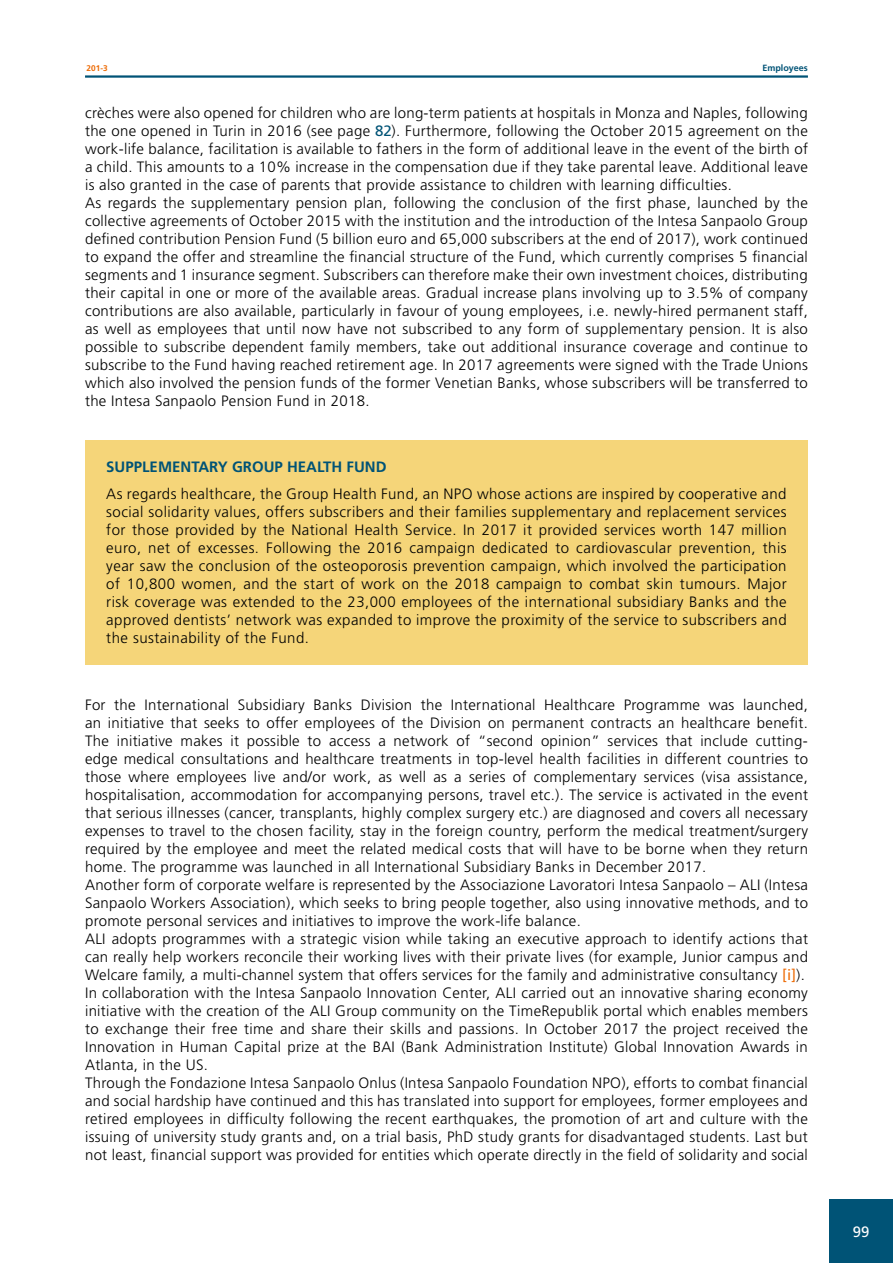
<style>
.page{position:relative;width:893px;height:1263px;background:#fff}
.page>*{position:absolute;margin:0;border:0;box-sizing:border-box;transform-origin:0 0}
.TESTO_P{font:300 15px/18px "Frutiger LT Std";letter-spacing:.02em;color:#000;text-align:justify}
.TITOLO_H4X{font:700 15px "Frutiger LT Std";color:#005376}
.t1{font:15px "Frutiger LT Std";color:#fff}
.t2{font:700 9px "Frutiger LT Std";color:#005376}
.t3{font:700 8.25px "Frutiger LT Std";color:#ed6b06}
.s1{font-weight:400;color:#005376}
.s2{font-weight:400;color:#ed6b06}
</style>
<div class="page">
<div style="left:829px;top:1199px;width:64px;height:64px;background:#005376"></div>
<hr style="left:85px;top:75px;width:723px;height:3px;background:#005376">
<div style="left:85px;top:440px;width:723px;height:224px;background:#f5d579"></div>
<p class="t3" style="left:87px;top:63px;width:23px">201-3</p>
<p class="t2" style="left:762px;top:62px;width:47px">Employees</p>
<p class="TESTO_P" style="left:85px;top:104px;width:724px">crèches were also opened for children who are long-term patients at hospitals in Monza and Naples, following the one opened in Turin in 2016 (see page <span class="s1">82</span>). Furthermore, following the October 2015 agreement on the work-life balance, facilitation is available to fathers in the form of additional leave in the event of the birth of a child. This amounts to a 10% increase in the compensation due if they take parental leave. Additional leave is also granted in the case of parents that provide assistance to children with learning difficulties.</p>
<p class="TESTO_P" style="left:85px;top:194px;width:724px">As regards the supplementary pension plan, following the conclusion of the first phase, launched by the collective agreements of October 2015 with the institution and the introduction of the Intesa Sanpaolo Group defined contribution Pension Fund (5 billion euro and 65,000 subscribers at the end of 2017), work continued to expand the offer and streamline the financial structure of the Fund, which currently comprises 5 financial segments and 1 insurance segment. Subscribers can therefore make their own investment choices, distributing their capital in one or more of the available areas. Gradual increase plans involving up to 3.5% of company contributions are also available, particularly in favour of young employees, i.e. newly-hired permanent staff, as well as employees that until now have not subscribed to any form of supplementary pension. It is also possible to subscribe dependent family members, take out additional insurance coverage and continue to subscribe to the Fund having reached retirement age. In 2017 agreements were signed with the Trade Unions which also involved the pension funds of the former Venetian Banks, whose subscribers will be transferred to the Intesa Sanpaolo Pension Fund in 2018.</p>
<h4 class="TITOLO_H4X" style="left:106px;top:458px;width:282px">SUPPLEMENTARY GROUP HEALTH FUND</h4>
<p class="TESTO_P" style="left:106px;top:485px;width:682px">As regards healthcare, the Group Health Fund, an NPO whose actions are inspired by cooperative and social solidarity values, offers subscribers and their families supplementary and replacement services for those provided by the National Health Service. In 2017 it provided services worth 147 million euro, net of excesses. Following the 2016 campaign dedicated to cardiovascular prevention, this year saw the conclusion of the osteoporosis prevention campaign, which involved the participation of 10,800 women, and the start of work on the 2018 campaign to combat skin tumours. Major risk coverage was extended to the 23,000 employees of the international subsidiary Banks and the approved dentists’ network was expanded to improve the proximity of the service to subscribers and the sustainability of the Fund.</p>
<p class="TESTO_P" style="left:85px;top:696px;width:724px">For the International Subsidiary Banks Division the International Healthcare Programme was launched, an initiative that seeks to offer employees of the Division on permanent contracts an healthcare benefit.<br>The initiative makes it possible to access a network of “second opinion” services that include cutting&shy;edge medical consultations and healthcare treatments in top-level health facilities in different countries to those where employees live and/or work, as well as a series of complementary services (visa assistance, hospitalisation, accommodation for accompanying persons, travel etc.). The service is activated in the event that serious illnesses (cancer, transplants, highly complex surgery etc.) are diagnosed and covers all necessary expenses to travel to the chosen facility, stay in the foreign country, perform the medical treatment/surgery required by the employee and meet the related medical costs that will have to be borne when they return home. The programme was launched in all International Subsidiary Banks in December 2017.</p>
<p class="TESTO_P" style="left:85px;top:876px;width:724px">Another form of corporate welfare is represented by the Associazione Lavoratori Intesa Sanpaolo – ALI (Intesa Sanpaolo Workers Association), which seeks to bring people together, also using innovative methods, and to promote personal services and initiatives to improve the work-life balance.</p>
<p class="TESTO_P" style="left:85px;top:930px;width:724px">ALI adopts programmes with a strategic vision while taking an executive approach to identify actions that can really help workers reconcile their working lives with their private lives (for example, Junior campus and Welcare family, a multi-channel system that offers services for the family and administrative consultancy <span class="s2">[i]</span>).</p>
<p class="TESTO_P" style="left:85px;top:984px;width:724px">In collaboration with the Intesa Sanpaolo Innovation Center, ALI carried out an innovative sharing economy initiative with the creation of the ALI Group community on the TimeRepublik portal which enables members to exchange their free time and share their skills and passions. In October 2017 the project received the Innovation in Human Capital prize at the BAI (Bank Administration Institute) Global Innovation Awards in Atlanta, in the US.</p>
<p class="TESTO_P" style="left:85px;top:1074px;width:724px">Through the Fondazione Intesa Sanpaolo Onlus (Intesa Sanpaolo Foundation NPO), efforts to combat financial and social hardship have continued and this has translated into support for employees, former employees and retired employees in difficulty following the recent earthquakes, the promotion of art and culture with the issuing of university study grants and, on a trial basis, PhD study grants for disadvantaged students. Last but not least, financial support was provided for entities which operate directly in the field of solidarity and social</p>
<p class="t1" style="left:853px;top:1223px;width:18px">99</p>
</div>
